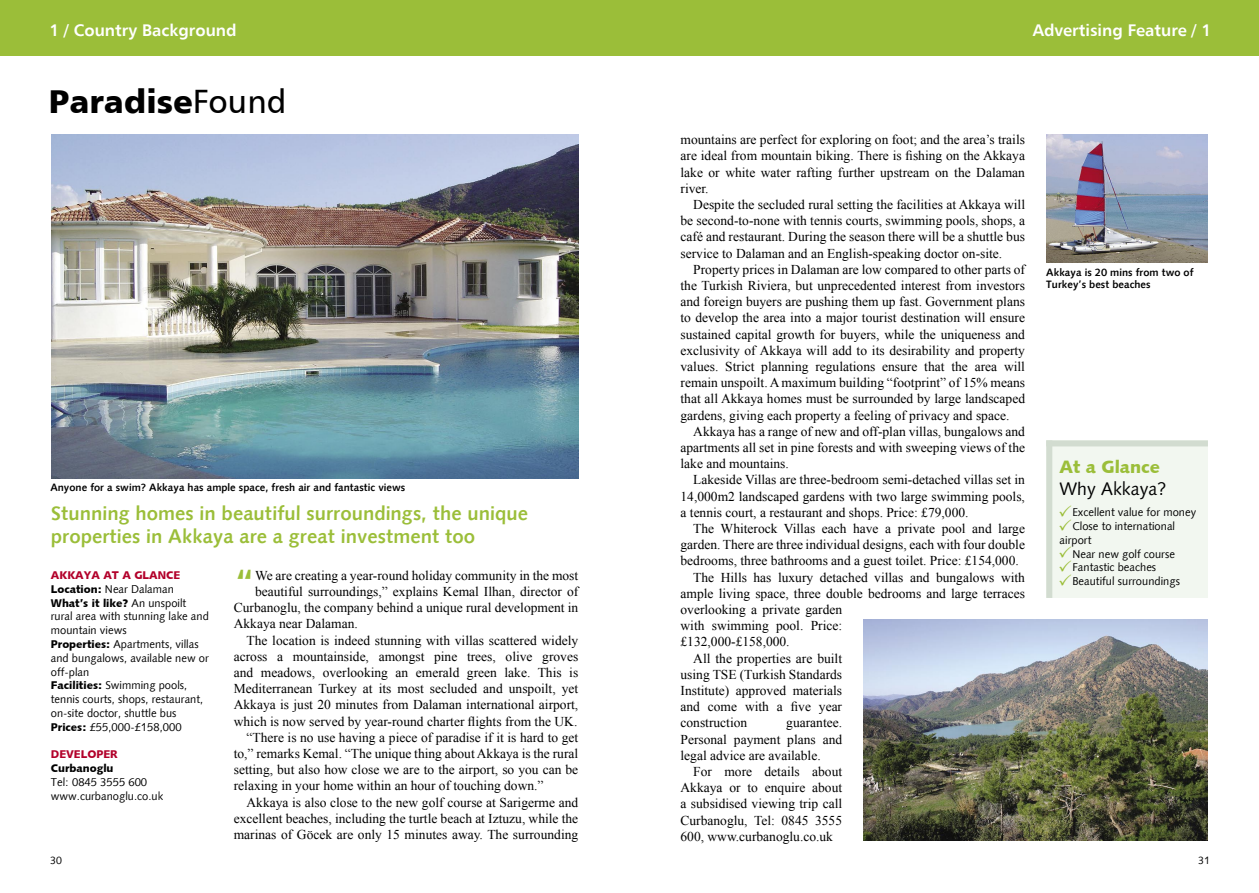
<style>
.page{position:relative;width:1259px;height:893px;background:#fff}
.page>*{position:absolute;margin:0;border:0;box-sizing:border-box;transform-origin:0 0}
.t1{font:36.6px "Humanist 531 BT Bold A";color:#9bbe39}
.t2{font:33px "Humanist 777 BT Black B";color:#000}
.t3{font:19.5px/23.4px "Humanist 531 BT Bold A";color:#9bbe39}
.t4{font:18px "Humanist 531 BT Roman A";color:#000}
.t5{font:18px "Humanist 531 BT Black A";color:#9bbe39}
.t6{font:16.5px "Humanist 777 BT Bold B";color:#fff}
.t7{font:13.5px/16.2px "Times New Roman";color:#000;text-align:justify}
.t8{font:11.25px/13.8px "Humanist 531 BT Roman A";color:#000}
.t9{font:11.25px "Humanist 531 BT Black A";color:#000}
.t10{font:11.25px "Humanist 531 BT Black A";color:#b2012a}
.t11{font:10.5px/12.6px "Humanist 531 BT Bold A";color:#000}
.t12{font:10.5px "Humanist 531 BT Roman A";color:#000}
.s1{font-family:"Humanist 777 BT Roman B"}
.s2{font-family:"Humanist 531 BT Black A"}
.s3{font-family:"Humanist 531 BT Roman A"}
</style>
<div class="page">
<div style="left:0;top:0;width:1259px;height:55px;background:#9bbe39"></div>
<div style="left:1046px;top:440px;width:162px;height:158px;background:#f2f7f0"></div>
<div style="left:1046px;top:440px;width:162px;height:6px;background:#d2dcd0"></div>
<div style="left:1046px;top:440px;width:6px;height:158px;background:#d2dcd0"></div>
<img style="left:51px;top:135px;width:527px;height:344px">
<img style="left:1046px;top:135px;width:161px;height:127px">
<img style="left:863px;top:619px;width:344px;height:222px">
<p class="t6" style="left:50px;top:20px;width:188px">1 / Country Background</p>
<h2 class="t2" style="left:49px;top:80px;width:239px">Paradise<span class="s1">Found</span></h2>
<p class="t11" style="left:50px;top:481px;width:356px">Anyone for a swim? Akkaya has ample space, fresh air and fantastic views</p>
<h3 class="t3" style="left:51px;top:501px;width:479px">Stunning homes in beautiful surroundings, the unique properties in Akkaya are a great investment too</h3>
<p class="t10" style="left:51px;top:568px;width:131px">AKKAYA AT A GLANCE</p>
<p class="t8" style="left:51px;top:582px;width:124px"><span class="s2">Location:</span> Near Dalaman</p>
<p class="t9" style="left:51px;top:596px;width:137px">What’s it like? <span class="s3">An unspoilt</span></p>
<p class="t8" style="left:51px;top:609px;width:160px">rural area with stunning lake and mountain views<br><span class="s2">Properties:</span> Apartments, villas and bungalows, available new or off-plan<br><span class="s2">Facilities:</span> Swimming pools, tennis courts, shops, restaurant, on-site doctor, shuttle bus<br><span class="s2">Prices:</span> £55,000-£158,000</p>
<p class="t10" style="left:51px;top:747px;width:68px">DEVELOPER</p>
<p class="t9" style="left:51px;top:761px;width:64px">Curbanoglu</p>
<p class="t8" style="left:51px;top:775px;width:114px">Tel: 0845 3555 600 www.curbanoglu.co.uk</p>
<p class="t12" style="left:50px;top:854px;width:13px">30</p>
<h1 class="t1" style="left:234px;top:561px;width:23px">“</h1>
<p class="t7" style="left:255px;top:567px;width:325px">We are creating a year-round holiday community in the most</p>
<p class="t7" style="left:255px;top:583px;width:325px">beautiful surroundings,” explains Kemal Ilhan, director of</p>
<p class="t7" style="left:234px;top:599px;width:346px">Curbanoglu, the company behind a unique rural development in</p>
<p class="t7" style="left:234px;top:616px;width:126px">Akkaya near Dalaman.</p>
<p class="t7" style="left:246px;top:632px;width:333px">The location is indeed stunning with villas scattered widely</p>
<p class="t7" style="left:234px;top:648px;width:346px">across a mountainside, amongst pine trees, olive groves</p>
<p class="t7" style="left:234px;top:664px;width:346px">and meadows, overlooking an emerald green lake. This is</p>
<p class="t7" style="left:234px;top:680px;width:346px">Mediterranean Turkey at its most secluded and unspoilt, yet</p>
<p class="t7" style="left:234px;top:697px;width:346px">Akkaya is just 20 minutes from Dalaman international airport,</p>
<p class="t7" style="left:234px;top:713px;width:345px">which is now served by year-round charter flights from the UK.</p>
<p class="t7" style="left:246px;top:729px;width:333px">“There is no use having a piece of paradise if it is hard to get</p>
<p class="t7" style="left:234px;top:745px;width:346px">to,” remarks Kemal. “The unique thing about Akkaya is the rural</p>
<p class="t7" style="left:234px;top:761px;width:346px">setting, but also how close we are to the airport, so you can be</p>
<p class="t7" style="left:234px;top:778px;width:311px">relaxing in your home within an hour of touching down.”</p>
<p class="t7" style="left:246px;top:794px;width:333px">Akkaya is also close to the new golf course at Sarigerme and</p>
<p class="t7" style="left:234px;top:810px;width:346px">excellent beaches, including the turtle beach at Iztuzu, while the</p>
<p class="t7" style="left:234px;top:826px;width:346px">marinas of Göcek are only 15 minutes away. The surrounding</p>
<p class="t6" style="left:1032px;top:20px;width:180px">Advertising Feature / 1</p>
<p class="t7" style="left:680px;top:131px;width:346px">mountains are perfect for exploring on foot; and the area’s trails are ideal from mountain biking. There is fishing on the Akkaya lake or white water rafting further upstream on the Dalaman river.</p>
<p class="t7" style="left:680px;top:196px;width:346px;text-indent:13px">Despite the secluded rural setting the facilities at Akkaya will be second-to-none with tennis courts, swimming pools, shops, a café and restaurant. During the season there will be a shuttle bus service to Dalaman and an English-speaking doctor on-site.</p>
<p class="t7" style="left:680px;top:261px;width:346px;text-indent:13px">Property prices in Dalaman are low compared to other parts of the Turkish Riviera, but unprecedented interest from investors and foreign buyers are pushing them up fast. Government plans to develop the area into a major tourist destination will ensure sustained capital growth for buyers, while the uniqueness and exclusivity of Akkaya will add to its desirability and property values. Strict planning regulations ensure that the area will remain unspoilt. A maximum building “footprint” of 15% means that all Akkaya homes must be surrounded by large landscaped gardens, giving each property a feeling of privacy and space.</p>
<p class="t7" style="left:680px;top:423px;width:346px;text-indent:13px">Akkaya has a range of new and off-plan villas, bungalows and apartments all set in pine forests and with sweeping views of the lake and mountains.</p>
<p class="t7" style="left:680px;top:472px;width:346px;text-indent:13px">Lakeside Villas are three-bedroom semi-detached villas set in 14,000m2 landscaped gardens with two large swimming pools, a tennis court, a restaurant and shops. Price: £79,000.</p>
<p class="t7" style="left:693px;top:520px;width:333px">The Whiterock Villas each have a private pool and large</p>
<p class="t7" style="left:680px;top:536px;width:346px">garden. There are three individual designs, each with four double</p>
<p class="t7" style="left:680px;top:553px;width:340px">bedrooms, three bathrooms and a guest toilet. Price: £154,000.</p>
<p class="t7" style="left:693px;top:569px;width:333px">The Hills has luxury detached villas and bungalows with</p>
<p class="t7" style="left:680px;top:585px;width:346px">ample living space, three double bedrooms and large terraces</p>
<p class="t7" style="left:680px;top:601px;width:163px">overlooking a private garden</p>
<p class="t7" style="left:680px;top:617px;width:163px">with swimming pool. Price:</p>
<p class="t7" style="left:680px;top:634px;width:111px">£132,000-£158,000.</p>
<p class="t7" style="left:693px;top:650px;width:150px">All the properties are built</p>
<p class="t7" style="left:680px;top:666px;width:163px">using TSE (Turkish Standards</p>
<p class="t7" style="left:680px;top:682px;width:163px">Institute) approved materials</p>
<p class="t7" style="left:680px;top:698px;width:163px">and come with a five year</p>
<p class="t7" style="left:680px;top:715px;width:68px">construction</p>
<p class="t7" style="left:680px;top:715px;width:163px;text-indent:106px">guarantee.<br>Personal payment plans and legal advice are available.</p>
<p class="t7" style="left:680px;top:763px;width:163px;text-indent:13px">For more details about Akkaya or to enquire about a subsidised viewing trip call Curbanoglu, Tel: 0845 3555<br>600, www.curbanoglu.co.uk</p>
<p class="t11" style="left:1046px;top:266px;width:149px">Akkaya is 20 mins from two of<br>Turkey’s best beaches</p>
<h3 class="t5" style="left:1059px;top:456px;width:102px">At a Glance</h3>
<h3 class="t4" style="left:1059px;top:477px;width:108px">Why Akkaya?</h3>
<p class="t8" style="left:1072px;top:505px;width:125px">Excellent value for money</p>
<p class="t8" style="left:1072px;top:519px;width:104px">Close to international</p>
<p class="t8" style="left:1059px;top:533px;width:33px">airport</p>
<p class="t8" style="left:1072px;top:546px;width:104px">Near new golf course</p>
<p class="t8" style="left:1072px;top:560px;width:85px">Fantastic beaches</p>
<p class="t8" style="left:1072px;top:574px;width:109px">Beautiful surroundings</p>
<p class="t12" style="left:1198px;top:854px;width:13px">31</p>
</div>
